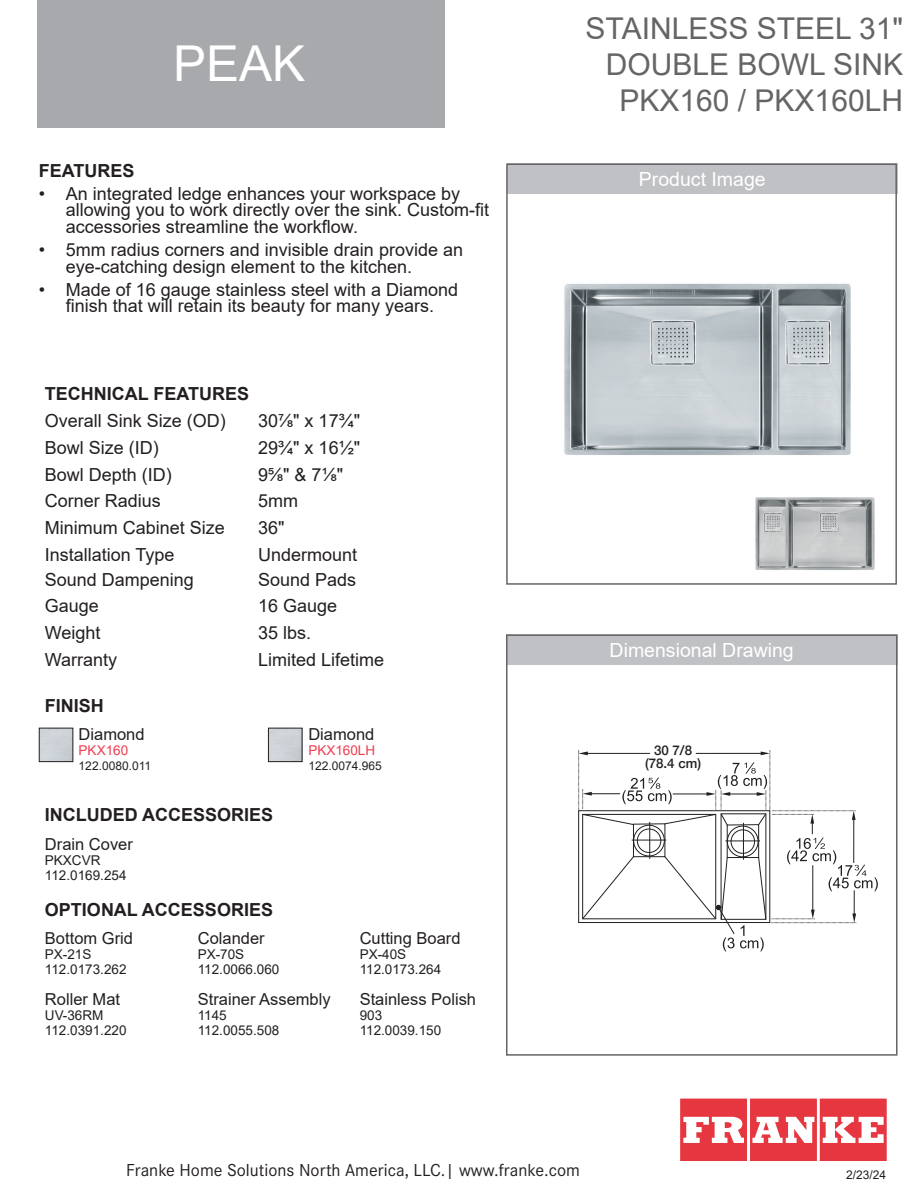
<style>
.page{position:relative;width:918px;height:1188px;background:#fff}
.page>*{position:absolute;margin:0;border:0;box-sizing:border-box;transform-origin:0 0}
.t1{font:49.5px "Arial";color:#fff}
.t2{font:30px "Arial";color:#656568}
.t3{font:19.5px "Arial";color:#fff}
.t4{font:18px/16.5px "Arial";color:#231f20}
.t5{font:700 18px "Arial";color:#231f20}
.t6{font:18px "Corporate S";color:#231f20}
.t7{font:16.5px "Arial";color:#231f20}
.t8{font:13.5px "Arial";color:#231f20}
.t9{font:13.5px "Arial";color:#ee3d50}
.t10{font:500 13.35px/12.9px "Helvetica Neue";color:#231f20;text-align:center}
.t11{font:12px "Arial";color:#231f20}
</style>
<div class="page">
<div style="left:506px;top:634px;width:392px;height:31px;background:#c0c1c4"></div>
<div style="left:506px;top:634px;width:392px;height:422px;border:2px solid #656568"></div>
<div style="left:507px;top:164px;width:391px;height:30px;background:#c0c1c4"></div>
<div style="left:506px;top:164px;width:391px;height:421px;border:2px solid #656568"></div>
<svg style="left:680px;top:1099px;width:206px;height:62px"></svg>
<div style="left:37px;top:0;width:408px;height:127px;background:#a8a9ad"></div>
<img style="left:564px;top:283px;width:287px;height:172px">
<svg style="left:578px;top:749px;width:300px;height:202px"></svg>
<img style="left:755px;top:497px;width:120px;height:73px">
<div style="left:39px;top:728px;width:34px;height:34px;border:1px solid #231f20"></div>
<div style="left:268px;top:728px;width:34px;height:34px;border:1px solid #231f20"></div>
<p class="t1" style="left:173px;top:30px;width:134px">PEAK</p>
<p class="t5" style="left:39px;top:158px;width:97px">FEATURES</p>
<p class="t4" style="left:66px;top:185px;width:425px;text-indent:-27px">• An integrated ledge enhances your workspace by allowing you to work directly over the sink. Custom-fit accessories streamline the workflow.</p>
<p class="t4" style="left:66px;top:241px;width:399px;text-indent:-27px">• 5mm radius corners and invisible drain provide an eye-catching design element to the kitchen.</p>
<p class="t4" style="left:39px;top:281px;width:421px;text-align:center">• Made of 16 gauge stainless steel with a Diamond finish that will retain its beauty for many years.</p>
<p class="t5" style="left:45px;top:381px;width:206px">TECHNICAL FEATURES</p>
<p class="t4" style="left:45px;top:412px;width:183px">Overall Sink Size (OD)</p>
<p class="t4" style="left:258px;top:412px;width:103px">30⅞" x 17¾"</p>
<p class="t4" style="left:45px;top:439px;width:116px">Bowl Size (ID)</p>
<p class="t4" style="left:258px;top:439px;width:103px">29¾" x 16½"</p>
<p class="t4" style="left:45px;top:466px;width:129px">Bowl Depth (ID)</p>
<p class="t4" style="left:258px;top:466px;width:86px">9⅝" &amp; 7⅛"</p>
<p class="t4" style="left:45px;top:492px;width:118px">Corner Radius</p>
<p class="t4" style="left:258px;top:492px;width:41px">5mm</p>
<p class="t4" style="left:45px;top:519px;width:182px">Minimum Cabinet Size</p>
<p class="t4" style="left:258px;top:519px;width:28px">36"</p>
<p class="t4" style="left:45px;top:546px;width:131px">Installation Type</p>
<p class="t4" style="left:258px;top:546px;width:101px">Undermount</p>
<p class="t4" style="left:45px;top:571px;width:151px">Sound Dampening</p>
<p class="t4" style="left:258px;top:571px;width:100px">Sound Pads</p>
<p class="t4" style="left:45px;top:597px;width:56px">Gauge</p>
<p class="t4" style="left:258px;top:597px;width:81px">16 Gauge</p>
<p class="t4" style="left:45px;top:624px;width:57px">Weight</p>
<p class="t4" style="left:258px;top:624px;width:55px">35 lbs.</p>
<p class="t4" style="left:45px;top:651px;width:74px">Warranty</p>
<p class="t4" style="left:258px;top:651px;width:128px">Limited Lifetime</p>
<p class="t5" style="left:45px;top:693px;width:61px">FINISH</p>
<p class="t7" style="left:79px;top:723px;width:68px">Diamond</p>
<p class="t9" style="left:79px;top:741px;width:51px">PKX160</p>
<p class="t11" style="left:79px;top:757px;width:74px">122.0080.011</p>
<p class="t5" style="left:45px;top:802px;width:230px">INCLUDED ACCESSORIES</p>
<p class="t7" style="left:45px;top:832px;width:90px">Drain Cover</p>
<p class="t8" style="left:45px;top:850px;width:57px">PKXCVR</p>
<p class="t8" style="left:45px;top:865px;width:83px">112.0169.254</p>
<p class="t5" style="left:45px;top:897px;width:230px">OPTIONAL ACCESSORIES</p>
<p class="t7" style="left:45px;top:927px;width:90px">Bottom Grid</p>
<p class="t8" style="left:45px;top:945px;width:48px">PX-21S</p>
<p class="t8" style="left:45px;top:960px;width:83px">112.0173.262</p>
<p class="t7" style="left:198px;top:927px;width:68px">Colander</p>
<p class="t8" style="left:198px;top:945px;width:48px">PX-70S</p>
<p class="t8" style="left:198px;top:960px;width:83px">112.0066.060</p>
<p class="t7" style="left:308px;top:723px;width:68px">Diamond</p>
<p class="t9" style="left:308px;top:741px;width:68px">PKX160LH</p>
<p class="t11" style="left:308px;top:757px;width:75px">122.0074.965</p>
<p class="t7" style="left:360px;top:927px;width:102px">Cutting Board</p>
<p class="t8" style="left:360px;top:945px;width:48px">PX-40S</p>
<p class="t8" style="left:360px;top:960px;width:83px">112.0173.264</p>
<p class="t7" style="left:45px;top:988px;width:77px">Roller Mat</p>
<p class="t8" style="left:45px;top:1006px;width:60px">UV-36RM</p>
<p class="t8" style="left:45px;top:1021px;width:83px">112.0391.220</p>
<p class="t7" style="left:198px;top:988px;width:134px">Strainer Assembly</p>
<p class="t8" style="left:198px;top:1006px;width:31px">1145</p>
<p class="t8" style="left:198px;top:1021px;width:83px">112.0055.508</p>
<p class="t7" style="left:360px;top:988px;width:118px">Stainless Polish</p>
<p class="t8" style="left:360px;top:1006px;width:24px">903</p>
<p class="t8" style="left:360px;top:1021px;width:83px">112.0039.150</p>
<p class="t2" style="left:586px;top:8px;width:319px">STAINLESS STEEL 31"</p>
<p class="t2" style="left:606px;top:44px;width:299px">DOUBLE BOWL SINK</p>
<p class="t2" style="left:620px;top:80px;width:285px">PKX160 / PKX160LH</p>
<p class="t3" style="left:639px;top:166px;width:128px">Product Image</p>
<p class="t3" style="left:610px;top:637px;width:186px">Dimensional Drawing</p>
<p class="t10" style="left:645px;top:743px;width:58px">30 7/8 (78.4 cm)</p>
<p class="t6" style="left:126px;top:1157px;width:455px">Franke Home Solutions North America, LLC.| www.franke.com</p>
<p class="t11" style="left:846px;top:1166px;width:42px">2/23/24</p>
</div>
